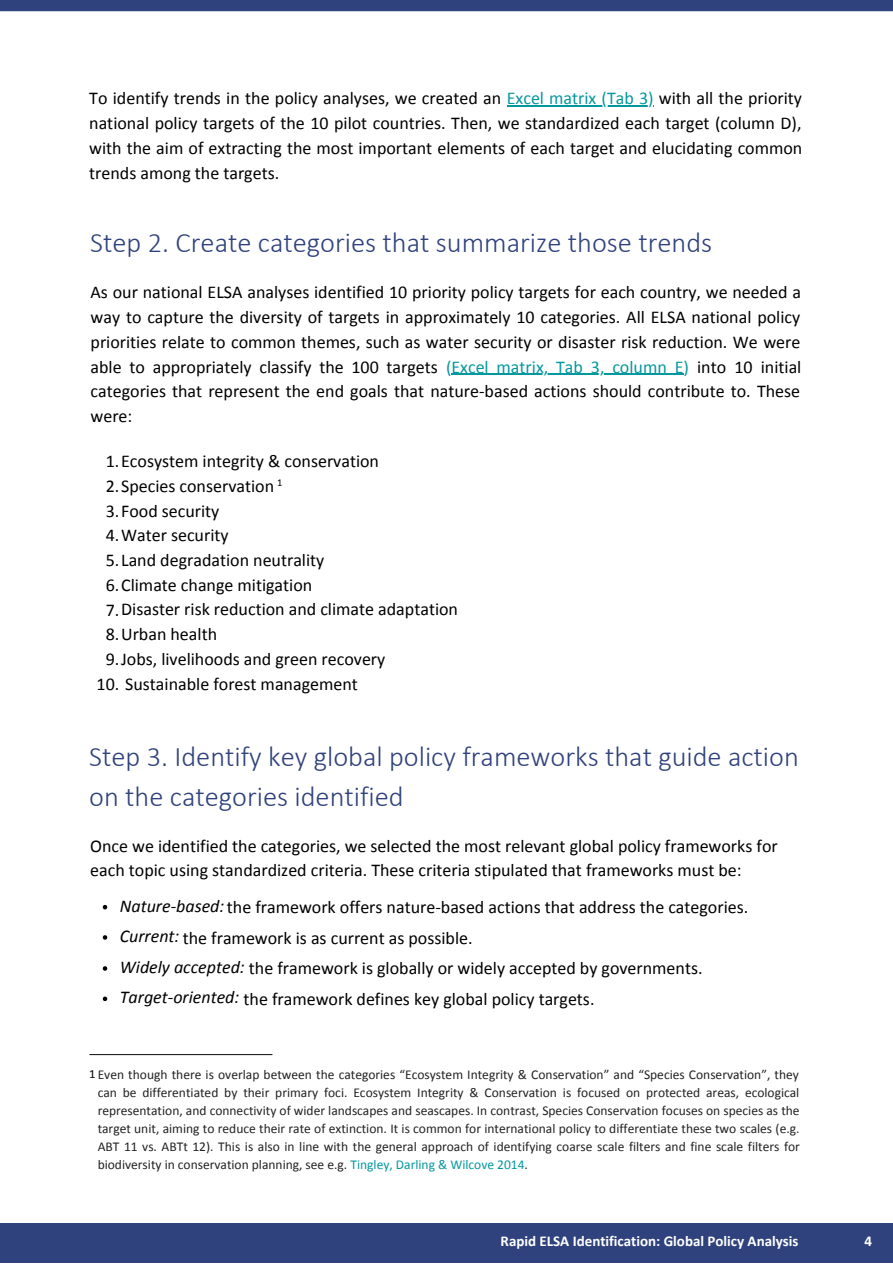
<style>
.page{position:relative;width:893px;height:1264px;background:#fff}
.page>*{position:absolute;margin:0;border:0;box-sizing:border-box;transform-origin:0 0}
.t1{font:300 28.5px/39.3px "Calibri";color:#30427d}
.t2{font:18px/24.8px "Calibri";color:#000}
.t3{font:700 15px "Calibri";color:#fff}
.t4{font:13.5px/18px "Calibri";color:#222;text-align:justify}
.t5{font:10.5px "Calibri";color:#000}
.s1{color:#03989e}
.s2{font-style:italic}
.s3{font-size:12.6px;color:#000}
</style>
<div class="page">
<div style="left:0;top:0;width:892px;height:11px;background:#30427d"></div>
<hr style="left:90px;top:1053px;width:182px;height:2px;background:#222">
<hr style="left:451px;top:374px;width:232px;height:1px;background:#03989e">
<hr style="left:507px;top:105px;width:146px;height:2px;background:#03989e">
<svg style="left:103px;top:905px;width:4px;height:4px"></svg>
<svg style="left:103px;top:935px;width:4px;height:4px"></svg>
<svg style="left:103px;top:966px;width:4px;height:4px"></svg>
<svg style="left:103px;top:996px;width:4px;height:5px"></svg>
<div style="left:0;top:1223px;width:892px;height:39px;background:#30427d"></div>
<p class="t2" style="left:89px;top:87px;width:714px;text-align:justify">To identify trends in the policy analyses, we created an <span class="s1">Excel matrix (Tab 3)</span> with all the priority national policy targets of the 10 pilot countries. Then, we standardized each target (column D), with the aim of extracting the most important elements of each target and elucidating common trends among the targets.</p>
<h1 class="t1" style="left:90px;top:225px;width:623px">Step 2. Create categories that summarize those trends</h1>
<p class="t2" style="left:91px;top:281px;width:712px;text-align:justify">As our national ELSA analyses identified 10 priority policy targets for each country, we needed a way to capture the diversity of targets in approximately 10 categories. All ELSA national policy priorities relate to common themes, such as water security or disaster risk reduction. We were able to appropriately classify the 100 targets <span class="s1">(Excel matrix, Tab 3, column E)</span> into 10 initial categories that represent the end goals that nature-based actions should contribute to. These were:</p>
<p class="t2" style="left:106px;top:450px;width:354px">1.Ecosystem integrity &amp; conservation<br>2.Species conservation<br>3.Food security<br>4.Water security<br>5.Land degradation neutrality<br>6.Climate change mitigation<br>7.Disaster risk reduction and climate adaptation<br>8.Urban health<br>9.Jobs, livelihoods and green recovery</p>
<p class="t2" style="left:97px;top:673px;width:263px">10. Sustainable forest management</p>
<p class="t5" style="left:277px;top:478px;width:7px">1</p>
<h1 class="t1" style="left:89px;top:739px;width:711px">Step 3. Identify key global policy frameworks that guide action on the categories identified</h1>
<p class="t2" style="left:90px;top:834px;width:689px">Once we identified the categories, we selected the most relevant global policy frameworks for each topic using standardized criteria. These criteria stipulated that frameworks must be:</p>
<p class="t2" style="left:120px;top:893px;width:630px;line-height:30.8px"><span class="s2">Nature-based:</span>the framework offers nature-based actions that address the categories.<br><span class="s2">Current:</span> the framework is as current as possible.<br><span class="s2">Widely accepted:</span> the framework is globally or widely accepted by governments.<br><span class="s2">Target-oriented:</span> the framework defines key global policy targets.</p>
<p class="t4" style="left:98px;top:1066px;width:703px;text-indent:-8px"><span class="s3">1</span> Even though there is overlap between the categories “Ecosystem Integrity &amp; Conservation” and “Species Conservation”, they can be differentiated by their primary foci. Ecosystem Integrity &amp; Conservation is focused on protected areas, ecological representation, and connectivity of wider landscapes and seascapes. In contrast, Species Conservation focuses on species as the target unit, aiming to reduce their rate of extinction. It is common for international policy to differentiate these two scales (e.g.<br>ABT 11 vs. ABTt 12). This is also in line with the general approach of identifying coarse scale filters and fine scale filters for biodiversity in conservation planning, see e.g. <span class="s1">Tingley, Darling &amp; Wilcove 2014</span>.</p>
<p class="t3" style="left:500px;top:1234px;width:299px">Rapid ELSA Identification: Global Policy Analysis</p>
<p class="t3" style="left:864px;top:1234px;width:9px">4</p>
</div>
